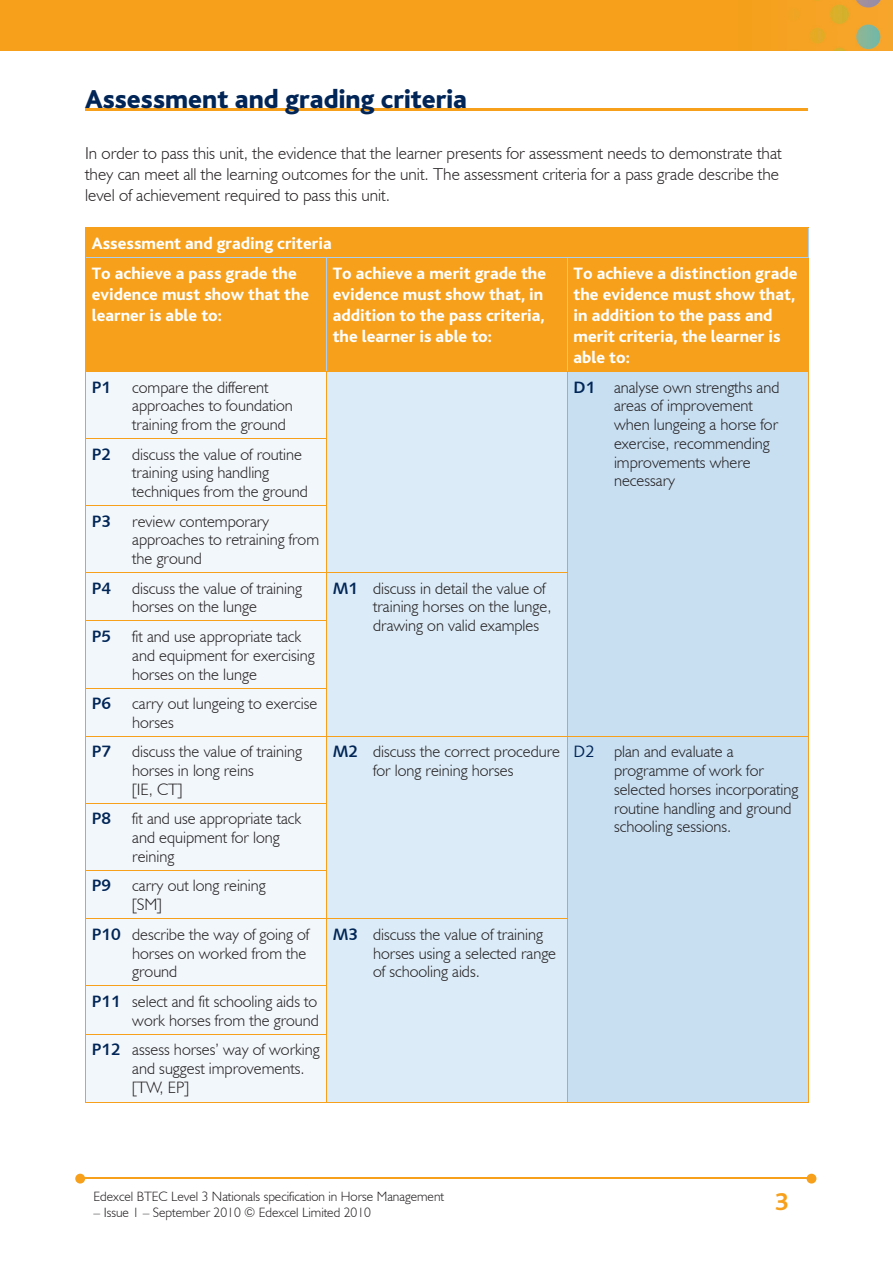
<style>
.page{position:relative;width:893px;height:1263px;background:#fff}
.page>*{position:absolute;margin:0;border:0;box-sizing:border-box;transform-origin:0 0}
.t1{font:800 27px "Bliss";color:#002556}
.t2{font:700 25.5px "Bliss";color:#f6a01b}
.t3{font:800 17.25px/21px "Bliss";color:#fff}
.t4{font:300 17.25px/21px "Humanist 521 BT";color:#231f20}
.t5{font:300 16.5px/18.8px "Humanist 521 BT";color:#231f20}
.t6{font:16.5px "Humanist 531 BT Bold A";color:#002556}
.t7{font:300 13.5px "Humanist 521 BT";color:#231f20}
.s1{font-family:"Humanist 531 BT Bold A";font-weight:400;color:#002556}
.s2{font-family:"Humanist 531 BT Roman A";font-weight:400;color:#002556}
</style>
<div class="page">
<img style="left:0;top:0;width:893px;height:51px">
<hr style="left:82px;top:1178px;width:728px;height:1px;background:#f6a01b">
<svg style="left:807px;top:1174px;width:9px;height:9px"></svg>
<svg style="left:75px;top:1174px;width:10px;height:9px"></svg>
<hr style="left:85px;top:108px;width:723px;height:2px;background:#f6a01b">
<div style="left:86px;top:228px;width:722px;height:143px;background:#f6a01b"></div>
<div style="left:86px;top:372px;width:240px;height:730px;background:#f2f7fb"></div>
<div style="left:327px;top:372px;width:240px;height:730px;background:#dbebf7"></div>
<div style="left:568px;top:372px;width:240px;height:730px;background:#c8dff2"></div>
<svg style="left:808px;top:228px;width:1px;height:29px"></svg>
<svg style="left:85px;top:228px;width:1px;height:29px"></svg>
<hr style="left:85px;top:227px;width:241px;height:1px;background:#f6a01b">
<hr style="left:326px;top:227px;width:241px;height:1px;background:#f6a01b">
<hr style="left:567px;top:227px;width:241px;height:1px;background:#f6a01b">
<hr style="left:85px;top:257px;width:1px;height:114px;background:#f6a01b">
<hr style="left:86px;top:257px;width:240px;height:1px;background:#accfed">
<hr style="left:326px;top:258px;width:1px;height:113px;background:#accfed">
<hr style="left:326px;top:257px;width:241px;height:1px;background:#accfed">
<hr style="left:567px;top:258px;width:1px;height:113px;background:#accfed">
<hr style="left:808px;top:258px;width:1px;height:113px;background:#f6a01b">
<hr style="left:567px;top:257px;width:241px;height:1px;background:#accfed">
<hr style="left:85px;top:372px;width:1px;height:66px;background:#f6a01b">
<hr style="left:85px;top:371px;width:241px;height:1px;background:#f6a01b">
<hr style="left:326px;top:372px;width:1px;height:66px;background:#f6a01b">
<hr style="left:326px;top:371px;width:241px;height:1px;background:#f6a01b">
<hr style="left:567px;top:372px;width:1px;height:67px;background:#f6a01b">
<hr style="left:567px;top:439px;width:1px;height:67px;background:#f6a01b">
<hr style="left:567px;top:506px;width:1px;height:66px;background:#f6a01b">
<hr style="left:808px;top:372px;width:1px;height:67px;background:#f6a01b">
<hr style="left:808px;top:439px;width:1px;height:67px;background:#f6a01b">
<hr style="left:808px;top:506px;width:1px;height:67px;background:#f6a01b">
<hr style="left:808px;top:573px;width:1px;height:48px;background:#f6a01b">
<hr style="left:808px;top:621px;width:1px;height:67px;background:#f6a01b">
<hr style="left:808px;top:688px;width:1px;height:48px;background:#f6a01b">
<hr style="left:567px;top:371px;width:241px;height:1px;background:#f6a01b">
<hr style="left:326px;top:439px;width:1px;height:66px;background:#f6a01b">
<hr style="left:85px;top:439px;width:1px;height:66px;background:#f6a01b">
<hr style="left:85px;top:438px;width:242px;height:1px;background:#f6a01b">
<hr style="left:326px;top:506px;width:1px;height:66px;background:#f6a01b">
<hr style="left:85px;top:506px;width:1px;height:66px;background:#f6a01b">
<hr style="left:85px;top:505px;width:242px;height:1px;background:#f6a01b">
<hr style="left:326px;top:573px;width:1px;height:48px;background:#f6a01b">
<hr style="left:567px;top:573px;width:1px;height:48px;background:#f6a01b">
<hr style="left:567px;top:621px;width:1px;height:67px;background:#f6a01b">
<hr style="left:567px;top:688px;width:1px;height:48px;background:#f6a01b">
<hr style="left:85px;top:573px;width:1px;height:48px;background:#f6a01b">
<hr style="left:85px;top:572px;width:241px;height:1px;background:#f6a01b">
<hr style="left:326px;top:572px;width:242px;height:1px;background:#f6a01b">
<hr style="left:326px;top:621px;width:1px;height:67px;background:#f6a01b">
<hr style="left:85px;top:621px;width:1px;height:67px;background:#f6a01b">
<hr style="left:85px;top:621px;width:242px;height:1px;background:#f6a01b">
<hr style="left:326px;top:688px;width:1px;height:48px;background:#f6a01b">
<hr style="left:85px;top:688px;width:1px;height:48px;background:#f6a01b">
<hr style="left:85px;top:688px;width:242px;height:1px;background:#f6a01b">
<hr style="left:326px;top:737px;width:1px;height:66px;background:#f6a01b">
<hr style="left:567px;top:737px;width:1px;height:66px;background:#f6a01b">
<hr style="left:808px;top:737px;width:1px;height:66px;background:#f6a01b">
<hr style="left:567px;top:803px;width:1px;height:67px;background:#f6a01b">
<hr style="left:808px;top:803px;width:1px;height:67px;background:#f6a01b">
<hr style="left:567px;top:870px;width:1px;height:48px;background:#f6a01b">
<hr style="left:808px;top:870px;width:1px;height:49px;background:#f6a01b">
<hr style="left:808px;top:919px;width:1px;height:67px;background:#f6a01b">
<hr style="left:808px;top:986px;width:1px;height:48px;background:#f6a01b">
<hr style="left:808px;top:1034px;width:1px;height:68px;background:#f6a01b">
<hr style="left:85px;top:737px;width:1px;height:66px;background:#f6a01b">
<hr style="left:85px;top:736px;width:241px;height:1px;background:#f6a01b">
<hr style="left:326px;top:736px;width:241px;height:1px;background:#f6a01b">
<hr style="left:567px;top:736px;width:241px;height:1px;background:#f6a01b">
<hr style="left:326px;top:804px;width:1px;height:66px;background:#f6a01b">
<hr style="left:85px;top:804px;width:1px;height:66px;background:#f6a01b">
<hr style="left:85px;top:803px;width:242px;height:1px;background:#f6a01b">
<hr style="left:326px;top:871px;width:1px;height:47px;background:#f6a01b">
<hr style="left:85px;top:871px;width:1px;height:47px;background:#f6a01b">
<hr style="left:85px;top:870px;width:242px;height:1px;background:#f6a01b">
<hr style="left:326px;top:919px;width:1px;height:66px;background:#f6a01b">
<hr style="left:567px;top:919px;width:1px;height:67px;background:#f6a01b">
<hr style="left:567px;top:986px;width:1px;height:48px;background:#f6a01b">
<hr style="left:567px;top:1034px;width:1px;height:68px;background:#f6a01b">
<hr style="left:85px;top:919px;width:1px;height:66px;background:#f6a01b">
<hr style="left:85px;top:918px;width:241px;height:1px;background:#f6a01b">
<hr style="left:326px;top:918px;width:242px;height:1px;background:#f6a01b">
<hr style="left:326px;top:986px;width:1px;height:48px;background:#f6a01b">
<hr style="left:85px;top:986px;width:1px;height:48px;background:#f6a01b">
<hr style="left:85px;top:985px;width:242px;height:1px;background:#f6a01b">
<hr style="left:326px;top:1034px;width:1px;height:68px;background:#f6a01b">
<hr style="left:85px;top:1102px;width:241px;height:1px;background:#f6a01b">
<hr style="left:326px;top:1102px;width:241px;height:1px;background:#f6a01b">
<hr style="left:567px;top:1102px;width:241px;height:1px;background:#f6a01b">
<hr style="left:85px;top:1034px;width:1px;height:68px;background:#f6a01b">
<hr style="left:85px;top:1034px;width:242px;height:1px;background:#f6a01b">
<h1 class="t1" style="left:85px;top:85px;width:384px">Assessment and grading criteria</h1>
<p class="t4" style="left:85px;top:142px;width:698px">In order to pass this unit, the evidence that the learner presents for assessment needs to demonstrate that they can meet all the learning outcomes for the unit. The assessment criteria for a pass grade describe the level of achievement required to pass this unit.</p>
<p class="t3" style="left:92px;top:229px;width:241px;line-height:30.2px">Assessment and grading criteria<br>To achieve a pass grade the</p>
<p class="t3" style="left:92px;top:284px;width:219px">evidence must show that the learner is able to:</p>
<p class="t3" style="left:333px;top:263px;width:215px">To achieve a merit grade the evidence must show that, in addition to the pass criteria, the learner is able to:</p>
<p class="t3" style="left:574px;top:263px;width:225px">To achieve a distinction grade the evidence must show that, in addition to the pass and merit criteria, the learner is able to:</p>
<p class="t6" style="left:92px;top:377px;width:21px">P1</p>
<p class="t5" style="left:132px;top:377px;width:162px">compare the different approaches to foundation training from the ground</p>
<p class="t5" style="left:614px;top:377px;width:167px;text-indent:-40px"><span class="s1">D1</span> analyse own strengths and areas of improvement when lungeing a horse for exercise, recommending improvements where necessary</p>
<p class="t6" style="left:92px;top:444px;width:21px">P2</p>
<p class="t5" style="left:132px;top:444px;width:177px">discuss the value of routine training using handling techniques from the ground</p>
<p class="t6" style="left:92px;top:511px;width:21px">P3</p>
<p class="t5" style="left:132px;top:511px;width:188px">review contemporary approaches to retraining from the ground</p>
<p class="t6" style="left:92px;top:578px;width:21px">P4</p>
<p class="t5" style="left:132px;top:578px;width:171px">discuss the value of training horses on the lunge</p>
<p class="t5" style="left:373px;top:578px;width:180px;text-indent:-40px"><span class="s1">M1</span> discuss in detail the value of training horses on the lunge, drawing on valid examples</p>
<p class="t6" style="left:92px;top:626px;width:21px">P5</p>
<p class="t5" style="left:132px;top:627px;width:184px">fit and use appropriate tack and equipment for exercising horses on the lunge</p>
<p class="t6" style="left:92px;top:693px;width:21px">P6</p>
<p class="t5" style="left:132px;top:694px;width:187px">carry out lungeing to exercise horses</p>
<p class="t6" style="left:92px;top:741px;width:21px">P7</p>
<p class="t5" style="left:132px;top:742px;width:171px">discuss the value of training horses in long reins<br>[IE, CT]</p>
<p class="t5" style="left:333px;top:742px;width:229px;text-align:center"><span class="s1">M2</span> discuss the correct procedure for long reining horses</p>
<p class="t5" style="left:614px;top:742px;width:186px;text-indent:-40px"><span class="s2">D2</span> plan and evaluate a programme of work for selected horses incorporating routine handling and ground schooling sessions.</p>
<p class="t6" style="left:92px;top:808px;width:21px">P8</p>
<p class="t5" style="left:132px;top:809px;width:171px">fit and use appropriate tack and equipment for long reining</p>
<p class="t6" style="left:92px;top:875px;width:21px">P9</p>
<p class="t5" style="left:132px;top:876px;width:135px">carry out long reining [SM]</p>
<p class="t5" style="left:132px;top:924px;width:179px;text-indent:-40px"><span class="s1">P10</span> describe the way of going of horses on worked from the ground</p>
<p class="t5" style="left:373px;top:924px;width:185px;text-indent:-40px"><span class="s1">M3</span> discuss the value of training horses using a selected range of schooling aids.</p>
<p class="t5" style="left:92px;top:991px;width:229px;text-align:right"><span class="s1">P11</span> select and fit schooling aids to work horses from the ground</p>
<p class="t5" style="left:132px;top:1040px;width:189px;text-indent:-40px"><span class="s1">P12</span> assess horses’ way of working and suggest improvements. [TW, EP]</p>
<p class="t7" style="left:94px;top:1188px;width:352px">Edexcel BTEC Level 3 Nationals specification in Horse Management</p>
<p class="t7" style="left:94px;top:1204px;width:279px">– Issue 1 – September 2010 © Edexcel Limited 2010</p>
<h2 class="t2" style="left:775px;top:1189px;width:15px">3</h2>
</div>
